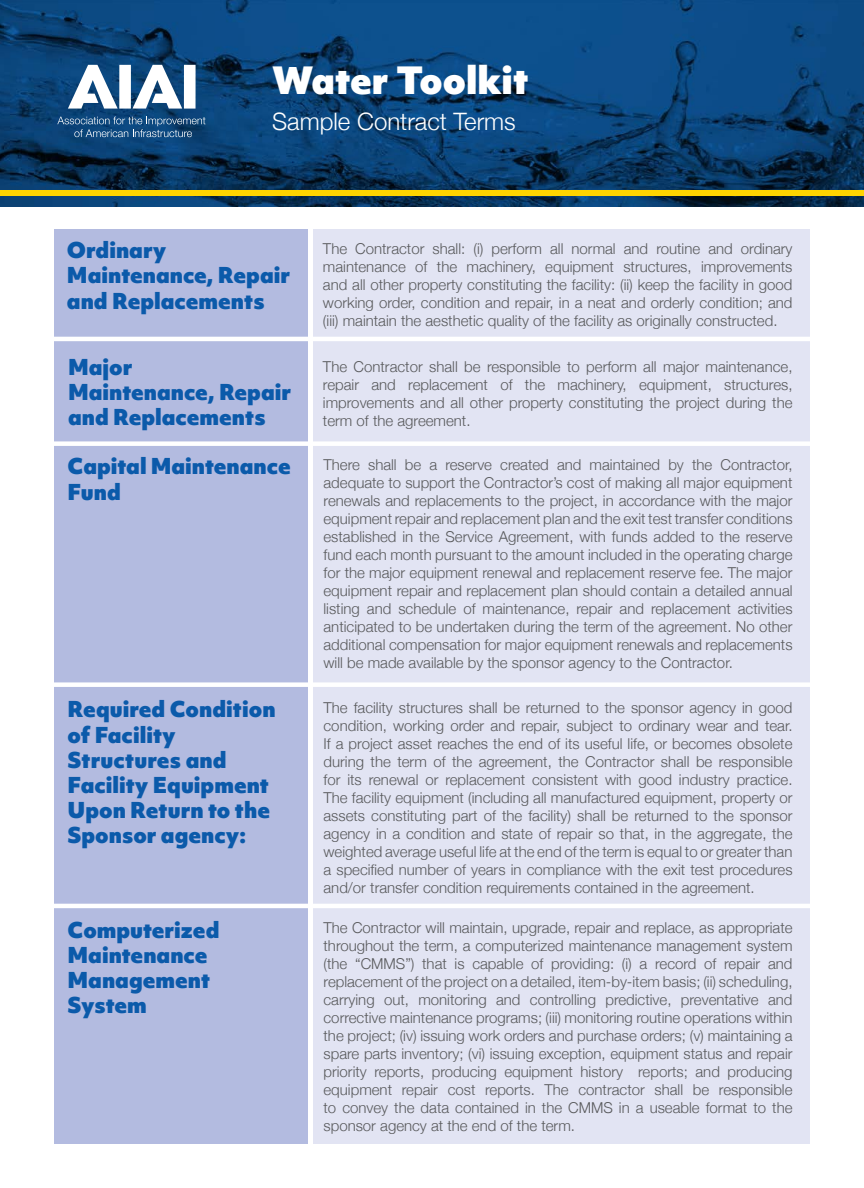
<style>
.page{position:relative;width:864px;height:1188px;background:#fff}
.page>*{position:absolute;margin:0;border:0;box-sizing:border-box;transform-origin:0 0}
.t1{font:900 36px "Objektiv Mk 1";color:#fff}
.t2{font:300 24px "Helvetica Neue";color:#fff}
.t3{font:900 21px/25.2px "Objektiv Mk 1";color:#0b5aaa}
.t4{font:300 15px/18px "Helvetica Neue";color:#58595b;text-align:justify}
</style>
<div class="page">
<img style="left:0;top:0;width:864px;height:206px">
<svg style="left:57px;top:117px;width:148px;height:20px;background:#2f5f8c"></svg>
<div style="left:119px;top:65px;width:12px;height:44px;background:#fff"></div>
<svg style="left:68px;top:65px;width:50px;height:44px"></svg>
<svg style="left:133px;top:65px;width:49px;height:44px"></svg>
<div style="left:184px;top:65px;width:12px;height:44px;background:#fff"></div>
<div style="left:0;top:191px;width:864px;height:5px;background:#ffd400"></div>
<div style="left:313px;top:230px;width:497px;height:914px;background:#e2e4f3"></div>
<div style="left:55px;top:230px;width:253px;height:914px;background:#b3bbe0"></div>
<hr style="left:49px;top:337px;width:769px;height:4px;background:#fff">
<div style="left:48px;top:441px;width:768px;height:5px;background:#fff"></div>
<div style="left:49px;top:682px;width:768px;height:5px;background:#fff"></div>
<hr style="left:49px;top:904px;width:768px;height:4px;background:#fff">
<h1 class="t1" style="left:272px;top:55px;width:258px">Water Toolkit</h1>
<h2 class="t2" style="left:272px;top:103px;width:245px">Sample Contract Terms</h2>
<h3 class="t3" style="left:67px;top:237px;width:225px">Ordinary<br>Maintenance, Repair and Replacements</h3>
<p class="t4" style="left:323px;top:238px;width:471px">The Contractor shall: (i) perform all normal and routine and ordinary maintenance of the machinery, equipment structures, improvements and all other property constituting the facility: (ii) keep the facility in good working order, condition and repair, in a neat and orderly condition; and (iii) maintain the aesthetic quality of the facility as originally constructed.</p>
<h3 class="t3" style="left:68px;top:354px;width:225px">Major<br>Maintenance, Repair and Replacements</h3>
<p class="t4" style="left:323px;top:357px;width:471px">The Contractor shall be responsible to perform all major maintenance, repair and replacement of the machinery, equipment, structures, improvements and all other property constituting the project during the term of the agreement.</p>
<h3 class="t3" style="left:68px;top:453px;width:225px">Capital Maintenance<br>Fund</h3>
<p class="t4" style="left:324px;top:454px;width:471px">There shall be a reserve created and maintained by the Contractor, adequate to support the Contractor’s cost of making all major equipment renewals and replacements to the project, in accordance with the major equipment repair and replacement plan and the exit test transfer conditions established in the Service Agreement, with funds added to the reserve fund each month pursuant to the amount included in the operating charge for the major equipment renewal and replacement reserve fee. The major equipment repair and replacement plan should contain a detailed annual listing and schedule of maintenance, repair and replacement activities anticipated to be undertaken during the term of the agreement. No other additional compensation for major equipment renewals and replacements will be made available by the sponsor agency to the Contractor.</p>
<h3 class="t3" style="left:68px;top:696px;width:210px">Required Condition of Facility<br>Structures and<br>Facility Equipment<br>Upon Return to the<br>Sponsor agency:</h3>
<p class="t4" style="left:324px;top:697px;width:471px">The facility structures shall be returned to the sponsor agency in good condition, working order and repair, subject to ordinary wear and tear.<br>If a project asset reaches the end of its useful life, or becomes obsolete during the term of the agreement, the Contractor shall be responsible for its renewal or replacement consistent with good industry practice.<br>The facility equipment (including all manufactured equipment, property or assets constituting part of the facility) shall be returned to the sponsor agency in a condition and state of repair so that, in the aggregate, the weighted average useful life at the end of the term is equal to or greater than a specified number of years in compliance with the exit test procedures and/or transfer condition requirements contained in the agreement.</p>
<h3 class="t3" style="left:68px;top:916px;width:153px">Computerized<br>Maintenance<br>Management<br>System</h3>
<p class="t4" style="left:324px;top:918px;width:471px">The Contractor will maintain, upgrade, repair and replace, as appropriate throughout the term, a computerized maintenance management system (the “CMMS”) that is capable of providing: (i) a record of repair and replacement of the project on a detailed, item-by-item basis; (ii) scheduling, carrying out, monitoring and controlling predictive, preventative and corrective maintenance programs; (iii) monitoring routine operations within the project; (iv) issuing work orders and purchase orders; (v) maintaining a spare parts inventory; (vi) issuing exception, equipment status and repair priority reports, producing equipment history reports; and producing equipment repair cost reports. The contractor shall be responsible to convey the data contained in the CMMS in a useable format to the sponsor agency at the end of the term.</p>
</div>
